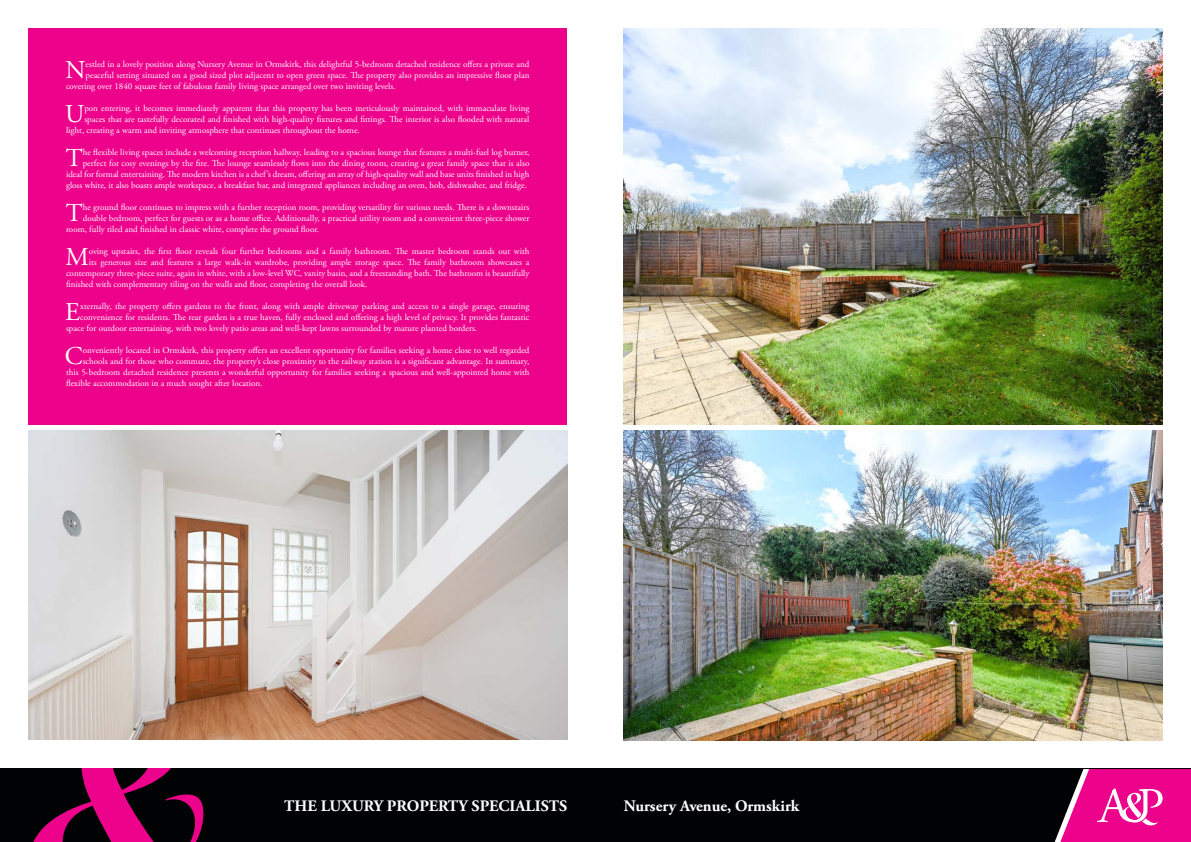
<style>
.page{position:relative;width:1191px;height:842px;background:#fff}
.page>*{position:absolute;margin:0;border:0;box-sizing:border-box;transform-origin:0 0}
.t1{font:25.6px "Adobe Garamond Pro";color:#fff}
.t2{font:700 16px "Adobe Garamond Pro";color:#fff}
.t3{font:9px/11px "Adobe Garamond Pro";color:#fff;text-align:right}
</style>
<div class="page">
<div style="left:0;top:769px;width:1191px;height:73px;background:#010203"></div>
<svg style="left:33px;top:769px;width:171px;height:73px"></svg>
<svg style="left:1054px;top:769px;width:137px;height:73px;background:#d51e89"></svg>
<img style="left:28px;top:431px;width:539px;height:309px">
<div style="left:28px;top:28px;width:539px;height:397px;background:#ed028c"></div>
<img style="left:624px;top:28px;width:538px;height:396px">
<img style="left:624px;top:431px;width:538px;height:310px">
<p class="t1" style="left:65px;top:54px;width:22px">N</p>
<p class="t3" style="left:86px;top:59px;width:445px">estled in a lovely position along Nursery Avenue in Ormskirk, this delightful 5-bedroom detached residence offers a private and</p>
<p class="t3" style="left:86px;top:70px;width:445px">peaceful setting situated on a good sized plot adjacent to open green space. The property also provides an impressive floor plan</p>
<p class="t3" style="left:66px;top:81px;width:331px">covering over 1840 square feet of fabulous family living space arranged over two inviting levels.</p>
<p class="t1" style="left:65px;top:98px;width:21px">U</p>
<p class="t3" style="left:84px;top:103px;width:446px">pon entering, it becomes immediately apparent that this property has been meticulously maintained, with immaculate living</p>
<p class="t3" style="left:84px;top:114px;width:447px">spaces that are tastefully decorated and finished with high-quality fixtures and fittings. The interior is also flooded with natural</p>
<p class="t3" style="left:66px;top:125px;width:295px">light, creating a warm and inviting atmosphere that continues throughout the home.</p>
<p class="t1" style="left:66px;top:142px;width:18px">T</p>
<p class="t3" style="left:66px;top:147px;width:465px">he flexible living spaces include a welcoming reception hallway, leading to a spacious lounge that features a multi-fuel log burner, perfect for cosy evenings by the fire. The lounge seamlessly flows into the dining room, creating a great family space that is also ideal for formal entertaining. The modern kitchen is a chef’s dream, offering an array of high-quality wall and base units finished in high gloss white, it also boasts ample workspace, a breakfast bar, and integrated appliances including an oven, hob, dishwasher, and fridge.</p>
<p class="t1" style="left:66px;top:197px;width:18px">T</p>
<p class="t3" style="left:83px;top:202px;width:448px">he ground floor continues to impress with a further reception room, providing versatility for various needs. There is a downstairs</p>
<p class="t3" style="left:83px;top:213px;width:448px">double bedroom, perfect for guests or as a home office. Additionally, a practical utility room and a convenient three-piece shower</p>
<p class="t3" style="left:66px;top:224px;width:254px">room, fully tiled and finished in classic white, complete the ground floor.</p>
<p class="t1" style="left:65px;top:241px;width:25px">M</p>
<p class="t3" style="left:89px;top:246px;width:442px">oving upstairs, the first floor reveals four further bedrooms and a family bathroom. The master bedroom stands out with</p>
<p class="t3" style="left:89px;top:257px;width:442px">its generous size and features a large walk-in wardrobe, providing ample storage space. The family bathroom showcases a</p>
<p class="t3" style="left:66px;top:268px;width:465px">contemporary three-piece suite, again in white, with a low-level WC, vanity basin, and a freestanding bath. The bathroom is beautifully</p>
<p class="t3" style="left:66px;top:279px;width:303px">finished with complementary tiling on the walls and floor, completing the overall look.</p>
<p class="t1" style="left:65px;top:296px;width:16px">E</p>
<p class="t3" style="left:80px;top:301px;width:451px">xternally, the property offers gardens to the front, along with ample driveway parking and access to a single garage, ensuring</p>
<p class="t3" style="left:80px;top:312px;width:451px">convenience for residents. The rear garden is a true haven, fully enclosed and offering a high level of privacy. It provides fantastic</p>
<p class="t3" style="left:66px;top:323px;width:413px">space for outdoor entertaining, with two lovely patio areas and well-kept lawns surrounded by mature planted borders.</p>
<p class="t1" style="left:65px;top:340px;width:19px">C</p>
<p class="t3" style="left:83px;top:345px;width:448px">onveniently located in Ormskirk, this property offers an excellent opportunity for families seeking a home close to well regarded</p>
<p class="t3" style="left:83px;top:356px;width:448px">schools and for those who commute, the property’s close proximity to the railway station is a significant advantage. In summary,</p>
<p class="t3" style="left:66px;top:367px;width:465px">this 5-bedroom detached residence presents a wonderful opportunity for families seeking a spacious and well-appointed home with</p>
<p class="t3" style="left:66px;top:378px;width:198px">flexible accommodation in a much sought after location.</p>
<p class="t2" style="left:284px;top:797px;width:284px">THE LUXURY PROPERTY SPECIALISTS</p>
<p class="t2" style="left:624px;top:797px;width:177px">Nursery Avenue, Ormskirk</p>
</div>
